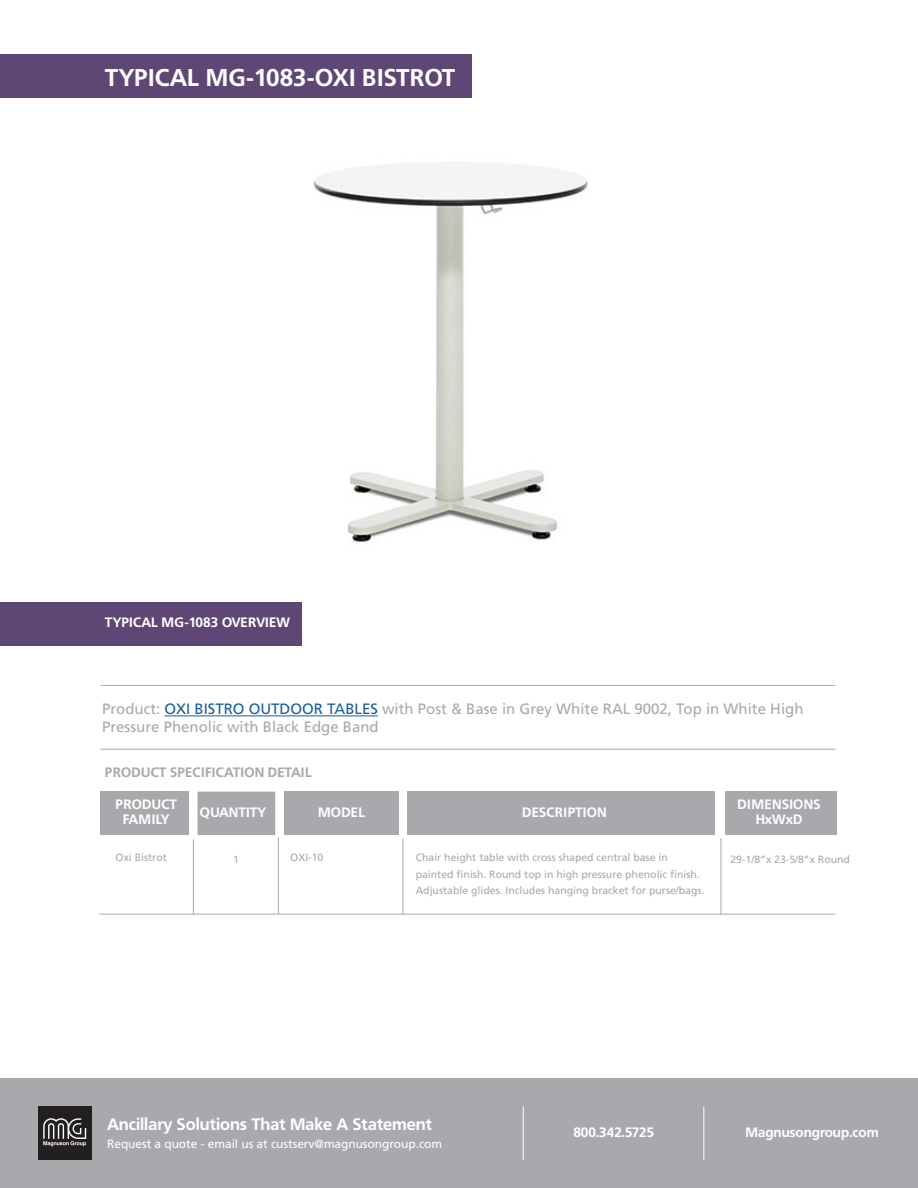
<style>
.page{position:relative;width:918px;height:1188px;background:#fff}
.page>*{position:absolute;margin:0;border:0;box-sizing:border-box;transform-origin:0 0}
.t1{font:700 24px "Frutiger BQ";color:#fff}
.t2{font:700 16.5px "Frutiger BQ";color:#fff}
.t3{font:15px "Frutiger";color:#a8a9ad}
.t4{font:700 13.5px "Frutiger BQ";color:#fff}
.t5{font:700 13.5px/15px "Frutiger BQ";letter-spacing:.02em;color:#fff;text-align:center}
.t6{font:700 13.5px "Frutiger BQ";letter-spacing:.02em;color:#a8a9ad}
.t7{font:12px "Frutiger";letter-spacing:-.005em;color:#fff}
.t8{font:10.5px/16.5px "Frutiger";color:#a8a9ad}
.s1{color:#175d9e}
</style>
<div class="page">
<div style="left:0;top:54px;width:472px;height:43px;background:#5e4775"></div>
<div style="left:0;top:1079px;width:918px;height:109px;background:#a8a9ad"></div>
<div style="left:38px;top:1106px;width:54px;height:54px;background:#231f20"></div>
<svg style="left:43px;top:1118px;width:43px;height:28px"></svg>
<hr style="left:523px;top:1106px;width:1px;height:54px;background:#fff">
<hr style="left:703px;top:1106px;width:1px;height:54px;background:#fff">
<div style="left:0;top:602px;width:301px;height:43px;background:#5e4775"></div>
<div style="left:100px;top:792px;width:89px;height:43px;background:#a8a9ad"></div>
<div style="left:285px;top:792px;width:114px;height:43px;background:#a8a9ad"></div>
<div style="left:407px;top:792px;width:308px;height:43px;background:#a8a9ad"></div>
<div style="left:725px;top:792px;width:112px;height:43px;background:#a8a9ad"></div>
<div style="left:198px;top:792px;width:77px;height:43px;background:#a8a9ad"></div>
<hr style="left:165px;top:716px;width:213px;height:1px;background:#175d9e">
<hr style="left:100px;top:749px;width:735px;height:1px;background:#a8a9ad">
<hr style="left:100px;top:685px;width:735px;height:1px;background:#a8a9ad">
<hr style="left:99px;top:914px;width:736px;height:1px;background:#a8a9ad">
<hr style="left:193px;top:840px;width:1px;height:75px;background:#a8a9ad">
<hr style="left:278px;top:838px;width:1px;height:76px;background:#a8a9ad">
<hr style="left:403px;top:838px;width:1px;height:77px;background:#a8a9ad">
<hr style="left:721px;top:838px;width:1px;height:77px;background:#a8a9ad">
<img style="left:313px;top:162px;width:275px;height:380px">
<p class="t1" style="left:105px;top:63px;width:352px">TYPICAL MG-1083-OXI BISTROT</p>
<p class="t4" style="left:105px;top:614px;width:187px">TYPICAL MG-1083 OVERVIEW</p>
<p class="t3" style="left:102px;top:700px;width:703px">Product: <span class="s1">OXI BISTRO OUTDOOR TABLES</span> with Post &amp; Base in Grey White RAL 9002, Top in White High</p>
<p class="t3" style="left:102px;top:718px;width:278px">Pressure Phenolic with Black Edge Band</p>
<p class="t6" style="left:105px;top:764px;width:209px">PRODUCT SPECIFICATION DETAIL</p>
<p class="t5" style="left:116px;top:797px;width:63px">PRODUCT<br>FAMILY</p>
<p class="t4" style="left:200px;top:804px;width:68px">QUANTITY</p>
<p class="t4" style="left:318px;top:804px;width:49px">MODEL</p>
<p class="t5" style="left:522px;top:805px;width:86px">DESCRIPTION</p>
<p class="t5" style="left:738px;top:797px;width:85px">DIMENSIONS</p>
<p class="t4" style="left:756px;top:811px;width:48px">HxWxD</p>
<p class="t8" style="left:116px;top:849px;width:53px">Oxi Bistrot</p>
<p class="t8" style="left:233px;top:851px;width:7px">1</p>
<p class="t8" style="left:290px;top:849px;width:35px">OXI-10</p>
<p class="t8" style="left:416px;top:849px;width:254px">Chair height table with cross shaped central base in</p>
<p class="t8" style="left:730px;top:851px;width:121px">29-1/8”x 23-5/8”x Round</p>
<p class="t8" style="left:416px;top:866px;width:290px">painted finish. Round top in high pressure phenolic finish.<br>Adjustable glides. Includes hanging bracket for purse/bags.</p>
<p class="t2" style="left:107px;top:1114px;width:326px">Ancillary Solutions That Make A Statement</p>
<p class="t4" style="left:573px;top:1125px;width:82px">800.342.5725</p>
<p class="t4" style="left:745px;top:1125px;width:135px">Magnusongroup.com</p>
<p class="t7" style="left:107px;top:1137px;width:337px">Request a quote - email us at custserv@magnusongroup.com</p>
</div>
